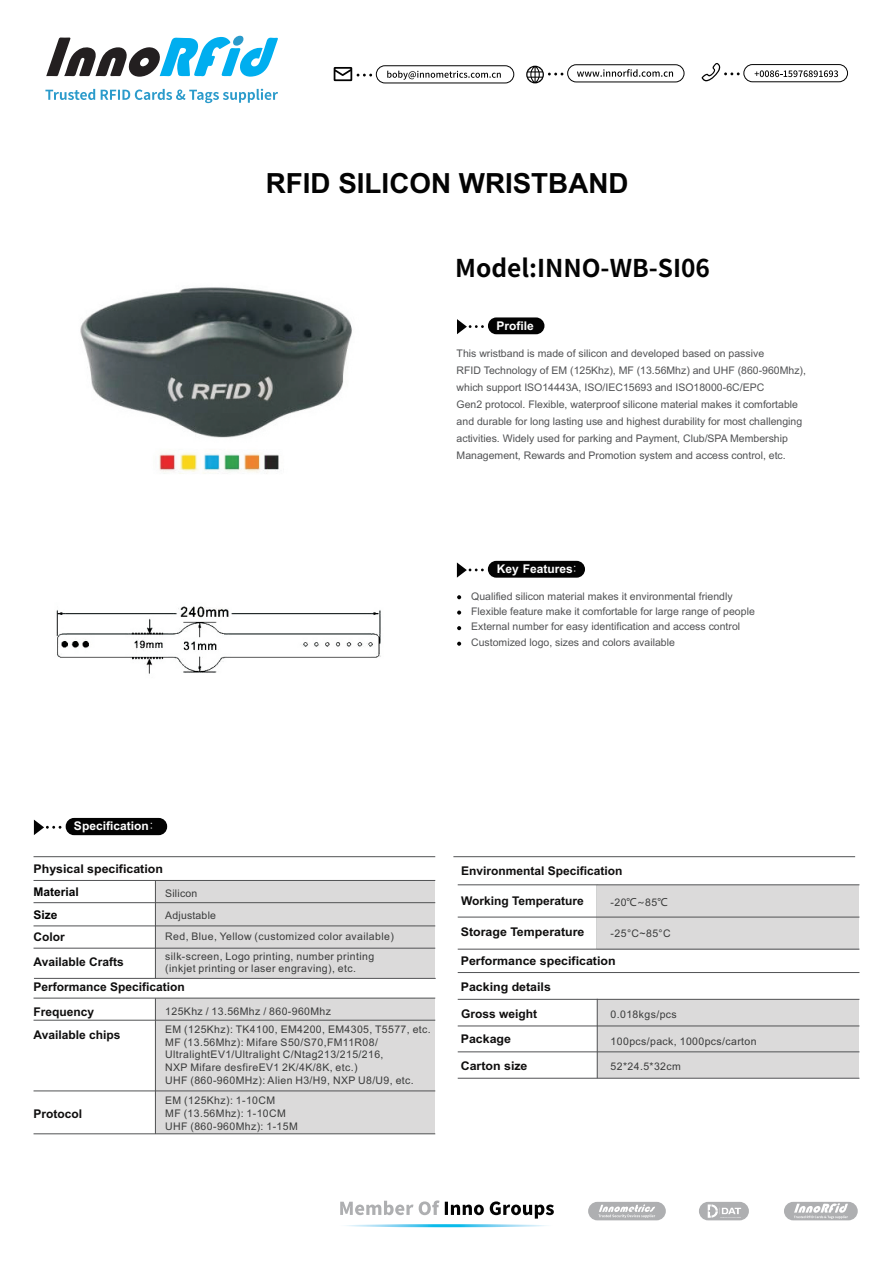
<style>
.page{position:relative;width:893px;height:1263px;background:#fff}
.page>*{position:absolute;margin:0;border:0;box-sizing:border-box;transform-origin:0 0}
.t1{font:700 27.75px "Arial";color:#030303}
.t2{font:700 24.45px "Source Han Sans CN";color:#030303}
.t3{font:700 12px "Arial";color:#0f0e0e}
.t4{font:700 12px "Arial";color:#fff}
.t5{font:700 12px "Arial";color:#030303}
.t6{font:10.5px/17px "Arial";color:#515254}
.t7{font:10.5px/12.8px "Arial";letter-spacing:.04em;color:#3a3b3b}
.t8{font:10.5px "Arial";letter-spacing:.02em;color:#3a3b3b}
.s1{font-family:"Batang";font-weight:400}
.s2{font-family:"Microsoft Ya Hei"}
</style>
<div class="page">
<svg style="left:340px;top:1201px;width:73px;height:14px"></svg>
<svg style="left:419px;top:1200px;width:20px;height:15px"></svg>
<svg style="left:445px;top:1202px;width:39px;height:13px"></svg>
<svg style="left:490px;top:1201px;width:64px;height:17px"></svg>
<svg style="left:345px;top:1224px;width:202px;height:3px"></svg>
<div style="left:699px;top:1202px;width:50px;height:18px;background:#aeafb1;border-radius:9px"></div>
<svg style="left:708px;top:1204px;width:33px;height:14px"></svg>
<div style="left:784px;top:1202px;width:74px;height:18px;background:#aeafb1;border-radius:9px"></div>
<svg style="left:794px;top:1203px;width:54px;height:16px"></svg>
<div style="left:588px;top:1202px;width:78px;height:18px;background:#aeafb1;border-radius:9px"></div>
<svg style="left:598px;top:1204px;width:57px;height:14px"></svg>
<svg style="left:457px;top:319px;width:27px;height:15px"></svg>
<div style="left:488px;top:317px;width:56px;height:17px;background:#030303;border-radius:8px"></div>
<svg style="left:457px;top:562px;width:27px;height:16px"></svg>
<div style="left:488px;top:561px;width:97px;height:17px;background:#030303;border-radius:8px"></div>
<svg style="left:457px;top:595px;width:4px;height:4px"></svg>
<svg style="left:457px;top:642px;width:4px;height:4px"></svg>
<svg style="left:702px;top:63px;width:38px;height:18px"></svg>
<div style="left:743px;top:64px;width:105px;height:18px;border:1px solid #030303;border-radius:9px"></div>
<svg style="left:755px;top:70px;width:83px;height:7px"></svg>
<div style="left:376px;top:65px;width:138px;height:18px;border:1px solid #030303;border-radius:9px"></div>
<svg style="left:387px;top:71px;width:114px;height:9px"></svg>
<svg style="left:334px;top:67px;width:38px;height:14px"></svg>
<div style="left:567px;top:64px;width:117px;height:18px;border:1px solid #030303;border-radius:9px"></div>
<svg style="left:577px;top:69px;width:96px;height:8px"></svg>
<svg style="left:526px;top:66px;width:37px;height:17px"></svg>
<svg style="left:45px;top:89px;width:233px;height:14px"></svg>
<svg style="left:46px;top:37px;width:232px;height:40px"></svg>
<div style="left:233px;top:36px;width:10px;height:10px;background:#2b9bcb;border-radius:4px"></div>
<svg style="left:457px;top:626px;width:4px;height:4px"></svg>
<svg style="left:34px;top:819px;width:27px;height:16px"></svg>
<div style="left:66px;top:818px;width:101px;height:17px;background:#030303;border-radius:8px"></div>
<div style="left:597px;top:885px;width:262px;height:64px;background:#dbdada"></div>
<hr style="left:458px;top:884px;width:401px;height:1px;background:#515254">
<hr style="left:458px;top:949px;width:401px;height:1px;background:#515254">
<hr style="left:458px;top:917px;width:401px;height:1px;background:#515254">
<div style="left:597px;top:999px;width:262px;height:79px;background:#dbdada"></div>
<hr style="left:458px;top:1025px;width:401px;height:1px;background:#515254">
<hr style="left:597px;top:999px;width:1px;height:79px;background:#515254">
<hr style="left:458px;top:999px;width:401px;height:1px;background:#515254">
<hr style="left:458px;top:1051px;width:401px;height:1px;background:#515254">
<hr style="left:458px;top:972px;width:401px;height:1px;background:#515254">
<hr style="left:453px;top:856px;width:402px;height:1px;background:#515254">
<svg style="left:457px;top:610px;width:4px;height:5px"></svg>
<hr style="left:458px;top:1078px;width:401px;height:1px;background:#515254">
<div style="left:155px;top:880px;width:280px;height:98px;background:#dbdada"></div>
<hr style="left:34px;top:856px;width:401px;height:1px;background:#515254">
<hr style="left:34px;top:880px;width:401px;height:1px;background:#515254">
<hr style="left:34px;top:925px;width:401px;height:1px;background:#515254">
<hr style="left:155px;top:880px;width:1px;height:98px;background:#515254">
<hr style="left:34px;top:902px;width:401px;height:1px;background:#515254">
<hr style="left:34px;top:978px;width:402px;height:1px;background:#515254">
<div style="left:155px;top:998px;width:280px;height:136px;background:#dbdada"></div>
<hr style="left:155px;top:998px;width:1px;height:136px;background:#515254">
<hr style="left:34px;top:998px;width:401px;height:1px;background:#515254">
<hr style="left:34px;top:1020px;width:401px;height:1px;background:#515254">
<hr style="left:34px;top:1133px;width:401px;height:1px;background:#515254">
<hr style="left:34px;top:1090px;width:401px;height:1px;background:#515254">
<hr style="left:34px;top:948px;width:401px;height:1px;background:#515254">
<img style="left:80px;top:287px;width:272px;height:187px">
<img style="left:56px;top:606px;width:325px;height:68px">
<h1 class="t1" style="left:266px;top:172px;width:364px">RFID SILICON WRISTBAND</h1>
<h2 class="t2" style="left:455px;top:256px;width:256px">Model:INNO-WB-SI06</h2>
<p class="t4" style="left:496px;top:321px;width:39px">Profile</p>
<p class="t6" style="left:457px;top:346px;width:351px">This wristband is made of silicon and developed based on passive<br>RFID Technology of EM (125Khz), MF (13.56Mhz) and UHF (860-960Mhz), which support ISO14443A, ISO/IEC15693 and ISO18000-6C/EPC<br>Gen2 protocol. Flexible, waterproof silicone material makes it comfortable and durable for long lasting use and highest durability for most challenging activities. Widely used for parking and Payment, Club/SPA Membership Management, Rewards and Promotion system and access control, etc.</p>
<p class="t4" style="left:497px;top:564px;width:82px">Key Features<span class="s1">:</span></p>
<p class="t6" style="left:471px;top:588px;width:263px">Qualified silicon material makes it environmental friendly</p>
<p class="t6" style="left:471px;top:635px;width:205px">Customized logo, sizes and colors available</p>
<p class="t6" style="left:471px;top:604px;width:285px">Flexible feature make it comfortable for large range of people</p>
<p class="t6" style="left:471px;top:619px;width:271px">External number for easy identification and access control</p>
<p class="t4" style="left:74px;top:822px;width:81px">Specification<span class="s1">:</span></p>
<p class="t3" style="left:34px;top:864px;width:131px">Physical specification</p>
<p class="t5" style="left:34px;top:887px;width:47px">Material</p>
<p class="t8" style="left:165px;top:890px;width:34px">Silicon</p>
<p class="t5" style="left:34px;top:910px;width:26px">Size</p>
<p class="t8" style="left:165px;top:911px;width:52px">Adjustable</p>
<p class="t3" style="left:34px;top:932px;width:33px">Color</p>
<p class="t3" style="left:34px;top:958px;width:92px">Available Crafts</p>
<p class="t7" style="left:165px;top:931px;width:230px">Red, Blue, Yellow (customized color available)</p>
<p class="t7" style="left:165px;top:951px;width:210px;line-height:12.1px">silk-screen, Logo printing, number printing (inkjet printing or laser engraving), etc.</p>
<p class="t3" style="left:34px;top:983px;width:153px">Performance Specification</p>
<p class="t3" style="left:34px;top:1030px;width:88px">Available chips</p>
<p class="t7" style="left:165px;top:1024px;width:267px">EM (125Khz): TK4100, EM4200, EM4305, T5577, etc.<br>MF (13.56Mhz): Mifare S50/S70,FM11R08/ UltralightEV1/Ultralight C/Ntag213/215/216,<br>NXP Mifare desfireEV1 2K/4K/8K, etc.)<br>UHF (860-960MHz): Alien H3/H9, NXP U8/U9, etc.</p>
<p class="t3" style="left:34px;top:1110px;width:50px">Protocol</p>
<p class="t3" style="left:34px;top:1007px;width:62px">Frequency</p>
<p class="t7" style="left:165px;top:1006px;width:167px">125Khz / 13.56Mhz / 860-960Mhz</p>
<p class="t7" style="left:165px;top:1095px;width:134px">EM (125Khz): 1-10CM<br>MF (13.56Mhz): 1-10CM<br>UHF (860-960Mhz): 1-15M</p>
<p class="t3" style="left:461px;top:866px;width:163px">Environmental Specification</p>
<p class="t7" style="left:611px;top:897px;width:59px">-20<span class="s2">℃~</span>85<span class="s2">℃</span></p>
<p class="t7" style="left:611px;top:928px;width:62px">-25°C~85°C</p>
<p class="t3" style="left:461px;top:897px;width:124px">Working Temperature</p>
<p class="t3" style="left:461px;top:927px;width:125px">Storage Temperature</p>
<p class="t3" style="left:461px;top:956px;width:156px">Performance specification</p>
<p class="t3" style="left:461px;top:982px;width:92px">Packing details</p>
<p class="t3" style="left:461px;top:1009px;width:78px">Gross weight</p>
<p class="t7" style="left:611px;top:1008px;width:68px">0.018kgs/pcs</p>
<p class="t3" style="left:461px;top:1035px;width:52px">Package</p>
<p class="t7" style="left:611px;top:1060px;width:72px">52*24.5*32cm</p>
<p class="t7" style="left:611px;top:1036px;width:148px">100pcs/pack, 1000pcs/carton</p>
<p class="t3" style="left:461px;top:1061px;width:68px">Carton size</p>
</div>
